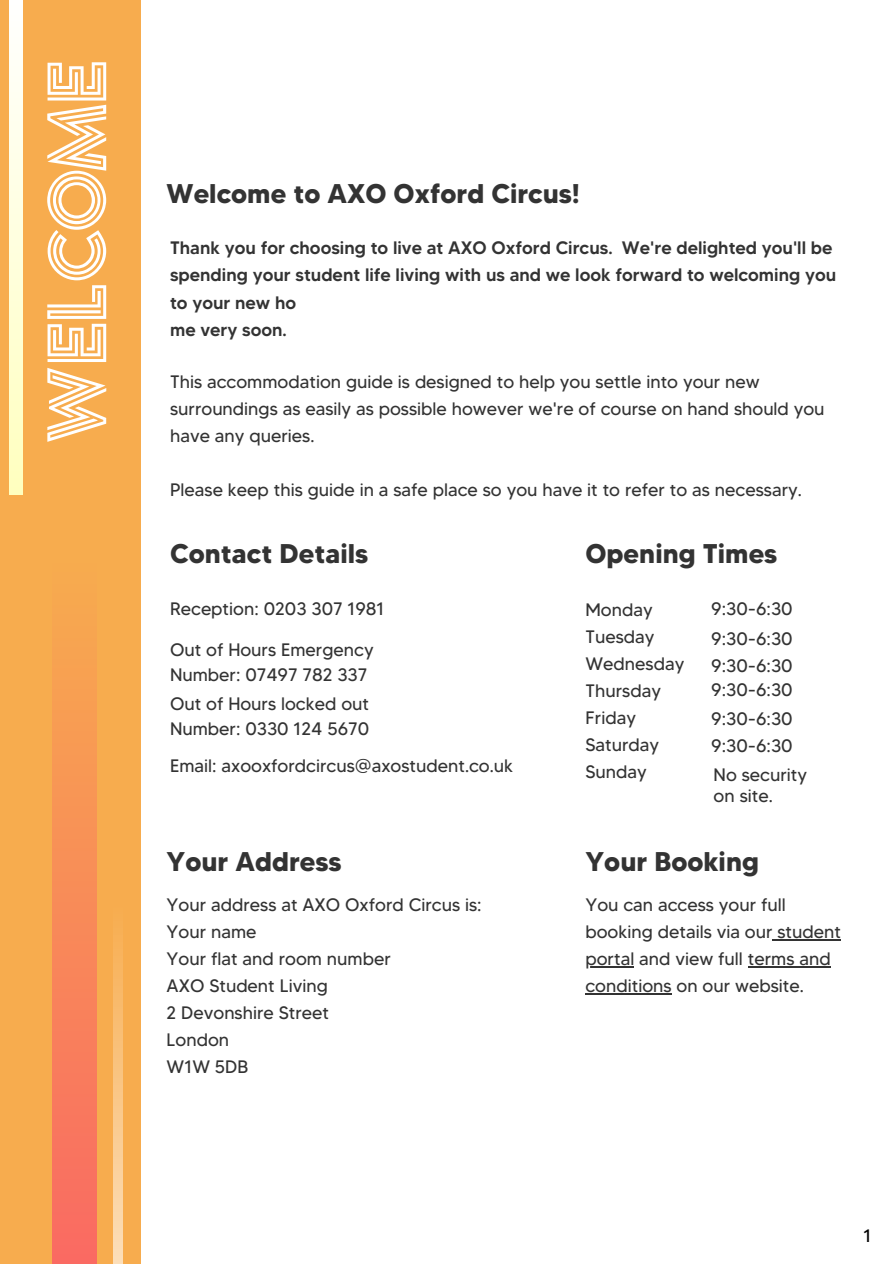
<style>
.page{position:relative;width:894px;height:1264px;background:#fff}
.page>*{position:absolute;margin:0;border:0;box-sizing:border-box;transform-origin:0 0}
.t1{font:84px "Argon PERSONAL";color:#fff}
.t2{font:700 27px "MADETOMMY";color:#333}
.t3{font:18px/27px "MADETOMMY";color:#333}
.t4{font:500 18px/27px "MADETOMMY";color:#333}
.t5{font:18px "MADETOMMY";color:#000}
</style>
<div class="page">
<div style="left:0;top:0;width:141px;height:1263px;background:#f7ac4e"></div>
<div style="left:53px;top:559px;width:44px;height:704px;background:linear-gradient(to bottom,#f7ac4e,#fa6a62)"></div>
<svg style="left:9px;top:0;width:13px;height:494px;background:#ffffde"></svg>
<svg style="left:113px;top:940px;width:9px;height:323px;background:#f9c789"></svg>
<hr style="left:772px;top:939px;width:68px;height:1px;background:#333">
<hr style="left:585px;top:966px;width:49px;height:1px;background:#333">
<hr style="left:747px;top:966px;width:83px;height:1px;background:#333">
<hr style="left:585px;top:993px;width:86px;height:1px;background:#333">
<h1 class="t1" style="left:39px;top:441px;width:385px;rotate:-90deg">welcome</h1>
<h2 class="t2" style="left:167px;top:177px;width:415px">Welcome to AXO Oxford Circus!</h2>
<p class="t4" style="left:170px;top:234px;width:667px">Thank you for choosing to live at AXO Oxford Circus. We're delighted you'll be spending your student life living with us and we look forward to welcoming you to your new ho<br>me very soon.</p>
<p class="t3" style="left:170px;top:368px;width:656px">This accommodation guide is designed to help you settle into your new surroundings as easily as possible however we're of course on hand should you have any queries.</p>
<p class="t3" style="left:170px;top:476px;width:633px">Please keep this guide in a safe place so you have it to refer to as necessary.</p>
<h2 class="t2" style="left:170px;top:537px;width:199px">Contact Details</h2>
<p class="t3" style="left:170px;top:595px;width:216px">Reception: 0203 307 1981</p>
<p class="t3" style="left:170px;top:637px;width:205px;line-height:24.8px">Out of Hours Emergency<br>Number: 07497 782 337</p>
<p class="t3" style="left:170px;top:691px;width:200px;line-height:24.8px">Out of Hours locked out<br>Number: 0330 124 5670</p>
<p class="t3" style="left:170px;top:751px;width:344px">Email: axooxfordcircus@axostudent.co.uk</p>
<h2 class="t2" style="left:167px;top:845px;width:176px">Your Address</h2>
<p class="t3" style="left:167px;top:891px;width:316px">Your address at AXO Oxford Circus is:<br>Your name<br>Your flat and room number<br>AXO Student Living<br>2 Devonshire Street<br>London<br>W1W 5DB</p>
<h2 class="t2" style="left:585px;top:537px;width:193px">Opening Times</h2>
<p class="t3" style="left:585px;top:595px;width:100px">Monday<br>Tuesday<br>Wednesday<br>Thursday<br>Friday<br>Saturday<br>Sunday</p>
<p class="t3" style="left:711px;top:594px;width:83px;line-height:30px">9:30-6:30<br>9:30-6:30</p>
<p class="t3" style="left:711px;top:652px;width:83px">9:30-6:30</p>
<p class="t3" style="left:711px;top:704px;width:83px">9:30-6:30</p>
<p class="t3" style="left:711px;top:676px;width:83px">9:30-6:30</p>
<p class="t3" style="left:711px;top:732px;width:83px">9:30-6:30</p>
<p class="t3" style="left:713px;top:764px;width:95px;line-height:21.3px">No security on site.</p>
<h2 class="t2" style="left:585px;top:845px;width:175px">Your Booking</h2>
<p class="t3" style="left:585px;top:891px;width:257px">You can access your full booking details via our student portal and view full terms and conditions on our website.</p>
<p class="t5" style="left:863px;top:1224px;width:9px">1</p>
</div>
